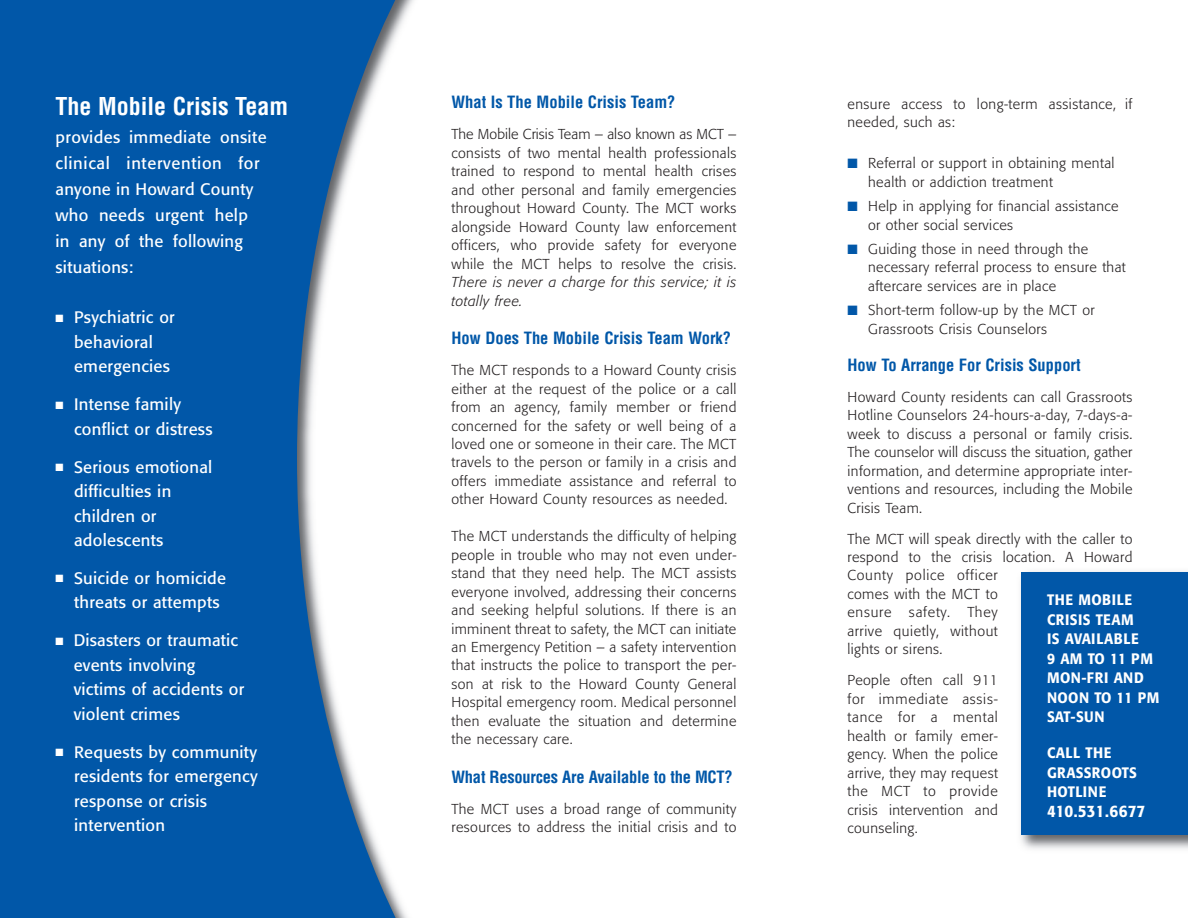
<style>
.page{position:relative;width:1188px;height:918px;background:#fff}
.page>*{position:absolute;margin:0;border:0;box-sizing:border-box;transform-origin:0 0}
.t1{font:700 condensed 24px "Helvetica";color:#fff}
.t2{font:16.5px/24.5px "Formata";letter-spacing:.015em;color:#fff}
.t3{font:700 condensed 16.5px "Helvetica";color:#0157a8}
.t4{font:500 16.5px "Formata";letter-spacing:.01em;color:#fff;scale:.92 1}
.t5{font:500 15px/19.5px "Formata";letter-spacing:.03em;color:#fff;scale:.92 1}
.t6{font:300 14.25px/18.5px "Formata";letter-spacing:.03em;color:#231f20}
.t7{font:italic 300 14.25px/18.5px "Formata";letter-spacing:.03em;color:#231f20}
.s1{color:#0157a8}
</style>
<div class="page">
<svg style="left:0;top:0;width:405px;height:918px;fill:#0157a8"></svg>
<img style="left:1020px;top:571px;width:168px;height:278px">
<div style="left:1022px;top:572px;width:166px;height:263px;background:#0157a8"></div>
<h1 class="t1" style="left:56px;top:92px;width:234px">The Mobile Crisis Team</h1>
<p class="t2" style="left:56px;top:126px;width:213px;line-height:26px">provides immediate onsite clinical intervention for anyone in Howard County who needs urgent help<br>in any of the following situations:</p>
<p class="t2" style="left:74px;top:307px;width:102px;text-indent:-19px">■ Psychiatric or behavioral emergencies</p>
<p class="t2" style="left:74px;top:394px;width:140px;text-indent:-19px">■ Intense family conflict or distress</p>
<p class="t2" style="left:74px;top:456px;width:140px;text-indent:-19px">■ Serious emotional difficulties in children or adolescents</p>
<p class="t2" style="left:74px;top:567px;width:154px;text-indent:-19px">■ Suicide or homicide threats or attempts</p>
<p class="t2" style="left:74px;top:630px;width:172px;text-indent:-18px">■ Disasters or traumatic events involving victims of accidents or violent crimes</p>
<p class="t2" style="left:74px;top:741px;width:185px;text-indent:-19px">■ Requests by community residents for emergency response or crisis intervention</p>
<p class="t3" style="left:452px;top:93px;width:226px">What Is The Mobile Crisis Team?</p>
<p class="t6" style="left:452px;top:126px;width:287px;text-align:justify">The Mobile Crisis Team – also known as MCT – consists of two mental health professionals trained to respond to mental health crises and other personal and family emergencies throughout Howard County. The MCT works alongside Howard County law enforcement officers, who provide safety for everyone while the MCT helps to resolve the crisis.</p>
<p class="t7" style="left:452px;top:274px;width:286px">There is never a charge for this service; it is totally free.</p>
<p class="t3" style="left:452px;top:329px;width:281px">How Does The Mobile Crisis Team Work?</p>
<p class="t6" style="left:452px;top:362px;width:286px;text-align:justify">The MCT responds to a Howard County crisis either at the request of the police or a call from an agency, family member or friend concerned for the safety or well being of a loved one or someone in their care. The MCT travels to the person or family in a crisis and offers immediate assistance and referral to other Howard County resources as needed.</p>
<p class="t6" style="left:452px;top:528px;width:286px;text-align:justify">The MCT understands the difficulty of helping people in trouble who may not even under&shy;stand that they need help. The MCT assists everyone involved, addressing their concerns and seeking helpful solutions. If there is an imminent threat to safety, the MCT can initiate an Emergency Petition – a safety intervention that instructs the police to transport the per&shy;son at risk to the Howard County General Hospital emergency room. Medical personnel then evaluate the situation and determine the necessary care.</p>
<p class="t3" style="left:452px;top:768px;width:283px">What Resources Are Available to the MCT?</p>
<p class="t6" style="left:452px;top:801px;width:286px">The MCT uses a broad range of community resources to address the initial crisis and to</p>
<p class="t6" style="left:848px;top:96px;width:286px">ensure access to long-term assistance, if needed, such as:</p>
<p class="t6" style="left:868px;top:155px;width:248px;text-indent:-21px"><span class="s1">■</span> Referral or support in obtaining mental health or addiction treatment</p>
<p class="t6" style="left:868px;top:198px;width:252px;text-indent:-21px"><span class="s1">■</span> Help in applying for financial assistance or other social services</p>
<p class="t6" style="left:868px;top:241px;width:259px;text-indent:-21px"><span class="s1">■</span> Guiding those in need through the necessary referral process to ensure that aftercare services are in place</p>
<p class="t6" style="left:868px;top:302px;width:228px;text-indent:-21px"><span class="s1">■</span> Short-term follow-up by the MCT or<br>Grassroots Crisis Counselors</p>
<p class="t3" style="left:848px;top:355px;width:235px">How To Arrange For Crisis Support</p>
<p class="t6" style="left:848px;top:389px;width:286px;text-align:justify">Howard County residents can call Grassroots Hotline Counselors 24-hours-a-day, 7-days-a&shy;week to discuss a personal or family crisis.<br>The counselor will discuss the situation, gather information, and determine appropriate inter&shy;ventions and resources, including the Mobile Crisis Team.</p>
<p class="t6" style="left:848px;top:530px;width:286px">The MCT will speak directly with the caller to respond to the crisis location. A Howard<br>County police officer<br>comes with the MCT to<br>ensure safety. They<br>arrive quietly, without<br>lights or sirens.</p>
<p class="t6" style="left:848px;top:672px;width:152px;text-align:justify">People often call 911 for immediate assis&shy;tance for a mental health or family emer&shy;gency. When the police arrive, they may request the MCT to provide crisis intervention and counseling.</p>
<p class="t5" style="left:1047px;top:591px;width:124px">THE MOBILE<br>CRISIS TEAM<br>IS AVAILABLE<br>9 AM TO 11 PM<br>MON-FRI AND<br>NOON TO 11 PM<br>SAT-SUN</p>
<p class="t5" style="left:1047px;top:744px;width:99px">CALL THE<br>GRASSROOTS<br>HOTLINE</p>
<p class="t4" style="left:1047px;top:804px;width:108px">410.531.6677</p>
</div>
